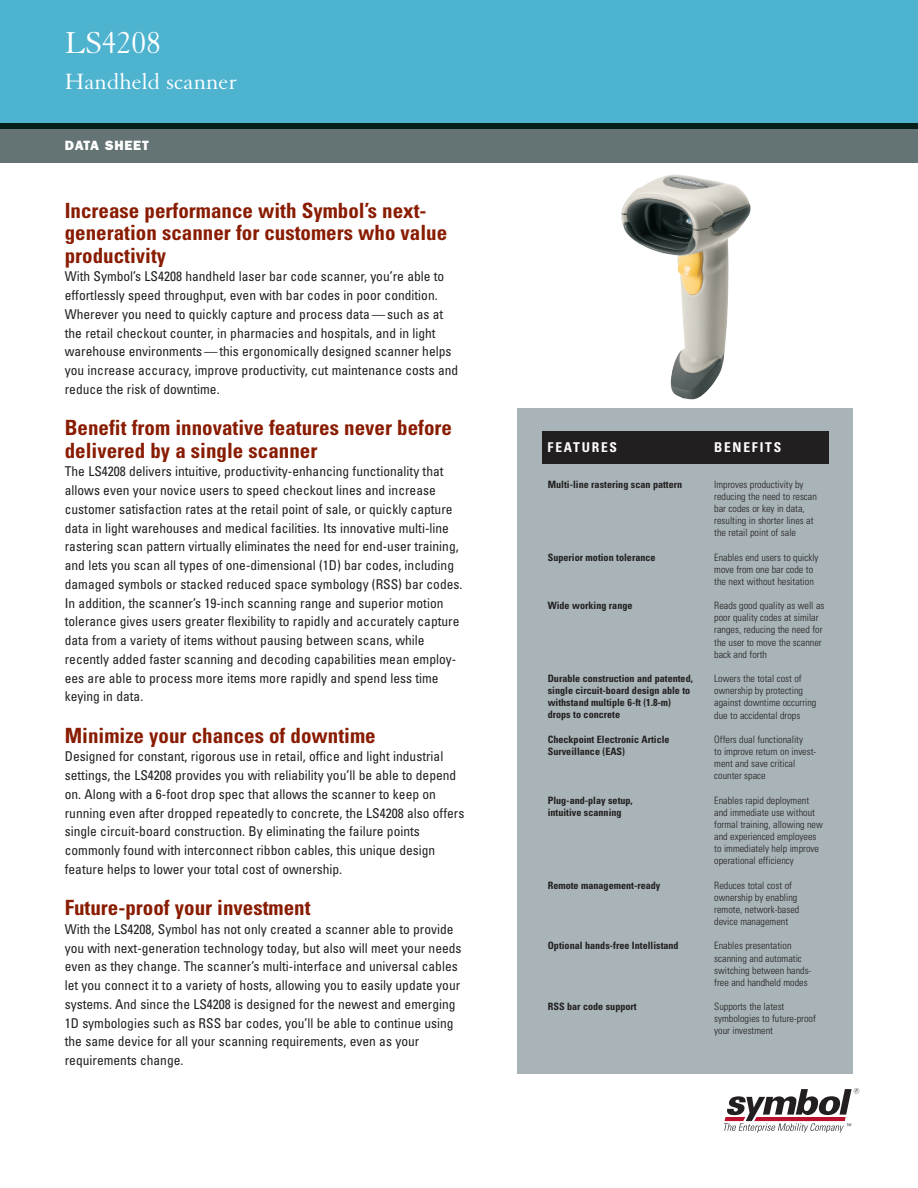
<style>
.page{position:relative;width:918px;height:1188px;background:#fff}
.page>*{position:absolute;margin:0;border:0;box-sizing:border-box;transform-origin:0 0}
.t1{font:33px "Granjon";color:#fff}
.t2{font:24px "Granjon";color:#fff}
.t3{font:700 condensed 21px/22.5px "Univers";color:#891c02}
.t4{font:condensed 13.5px/18.8px "Univers";color:#231f20}
.t5{font:700 condensed 13.5px "Univers";letter-spacing:.135em;color:#fff}
.t6{font:800 13.5px "Franklin Gothic";letter-spacing:.06em;color:#fff}
.t7{font:300 condensed 10.2px/12.1px "Univers";color:#231f20}
.t8{font:700 condensed 10.2px/12.1px "Univers";color:#231f20}
</style>
<div class="page">
<div style="left:518px;top:408px;width:335px;height:665px;background:#a8b4b7"></div>
<div style="left:0;top:0;width:918px;height:123px;background:#4db3cf"></div>
<div style="left:542px;top:431px;width:287px;height:33px;background:#231f20"></div>
<div style="left:0;top:128px;width:918px;height:34px;background:#647373"></div>
<div style="left:0;top:123px;width:918px;height:5px;background:#03211b"></div>
<svg style="left:724px;top:1088px;width:135px;height:45px"></svg>
<img style="left:621px;top:174px;width:130px;height:225px">
<h1 class="t1" style="left:65px;top:31px;width:97px">LS4208</h1>
<h2 class="t2" style="left:65px;top:73px;width:174px">Handheld scanner</h2>
<p class="t6" style="left:65px;top:140px;width:86px">DATA SHEET</p>
<h3 class="t3" style="left:65px;top:201px;width:384px">Increase performance with Symbol’s next&shy;generation scanner for customers who value productivity</h3>
<p class="t4" style="left:65px;top:268px;width:395px">With Symbol’s LS4208 handheld laser bar code scanner, you’re able to effortlessly speed throughput, even with bar codes in poor condition.<br>Wherever you need to quickly capture and process data — such as at the retail checkout counter, in pharmacies and hospitals, and in light warehouse environments — this ergonomically designed scanner helps you increase accuracy, improve productivity, cut maintenance costs and reduce the risk of downtime.</p>
<h3 class="t3" style="left:65px;top:419px;width:389px">Benefit from innovative features never before delivered by a single scanner</h3>
<p class="t4" style="left:65px;top:463px;width:399px">The LS4208 delivers intuitive, productivity-enhancing functionality that allows even your novice users to speed checkout lines and increase customer satisfaction rates at the retail point of sale, or quickly capture data in light warehouses and medical facilities. Its innovative multi-line rastering scan pattern virtually eliminates the need for end-user training, and lets you scan all types of one-dimensional (1D) bar codes, including damaged symbols or stacked reduced space symbology (RSS) bar codes.<br>In addition, the scanner’s 19-inch scanning range and superior motion tolerance gives users greater flexibility to rapidly and accurately capture data from a variety of items without pausing between scans, while recently added faster scanning and decoding capabilities mean employ&shy;ees are able to process more items more rapidly and spend less time keying in data.</p>
<h3 class="t3" style="left:65px;top:726px;width:312px">Minimize your chances of downtime</h3>
<p class="t4" style="left:65px;top:748px;width:401px">Designed for constant, rigorous use in retail, office and light industrial settings, the LS4208 provides you with reliability you’ll be able to depend on. Along with a 6-foot drop spec that allows the scanner to keep on running even after dropped repeatedly to concrete, the LS4208 also offers single circuit-board construction. By eliminating the failure points commonly found with interconnect ribbon cables, this unique design feature helps to lower your total cost of ownership.</p>
<h3 class="t3" style="left:65px;top:899px;width:247px">Future-proof your investment</h3>
<p class="t4" style="left:65px;top:921px;width:398px">With the LS4208, Symbol has not only created a scanner able to provide you with next-generation technology today, but also will meet your needs even as they change. The scanner’s multi-interface and universal cables let you connect it to a variety of hosts, allowing you to easily update your systems. And since the LS4208 is designed for the newest and emerging 1D symbologies such as RSS bar codes, you’ll be able to continue using the same device for all your scanning requirements, even as your requirements change.</p>
<p class="t5" style="left:548px;top:443px;width:71px">FEATURES</p>
<p class="t5" style="left:714px;top:443px;width:69px">BENEFITS</p>
<p class="t7" style="left:714px;top:479px;width:104px">Improves productivity by reducing the need to rescan bar codes or key in data, resulting in shorter lines at the retail point of sale</p>
<p class="t7" style="left:714px;top:552px;width:106px">Enables end users to quickly move from one bar code to the next without hesitation</p>
<p class="t7" style="left:714px;top:601px;width:112px">Reads good quality as well as poor quality codes at similar ranges, reducing the need for the user to move the scanner back and forth</p>
<p class="t7" style="left:714px;top:673px;width:104px">Lowers the total cost of ownership by protecting against downtime occurring due to accidental drops</p>
<p class="t7" style="left:714px;top:734px;width:104px">Offers dual functionality<br>to improve return on invest&shy;ment and save critical counter space</p>
<p class="t7" style="left:714px;top:795px;width:110px">Enables rapid deployment and immediate use without formal training, allowing new and experienced employees to immediately help improve operational efficiency</p>
<p class="t7" style="left:714px;top:880px;width:87px">Reduces total cost of ownership by enabling remote, network-based device management</p>
<p class="t7" style="left:714px;top:941px;width:99px">Enables presentation scanning and automatic switching between hands&shy;free and handheld modes</p>
<p class="t7" style="left:714px;top:1001px;width:103px">Supports the latest symbologies to future-proof your investment</p>
<p class="t8" style="left:548px;top:479px;width:136px">Multi-line rastering scan pattern</p>
<p class="t8" style="left:548px;top:552px;width:109px">Superior motion tolerance</p>
<p class="t8" style="left:548px;top:600px;width:86px">Wide working range</p>
<p class="t8" style="left:548px;top:673px;width:147px">Durable construction and patented, single circuit-board design able to withstand multiple 6-ft (1.8-m) drops to concrete</p>
<p class="t8" style="left:548px;top:734px;width:123px">Checkpoint Electronic Article<br>Surveillance (EAS)</p>
<p class="t8" style="left:548px;top:795px;width:87px">Plug-and-play setup, intuitive scanning</p>
<p class="t8" style="left:548px;top:880px;width:114px">Remote management-ready</p>
<p class="t8" style="left:548px;top:941px;width:132px">Optional hands-free Intellistand</p>
<p class="t8" style="left:548px;top:1001px;width:90px">RSS bar code support</p>
</div>
